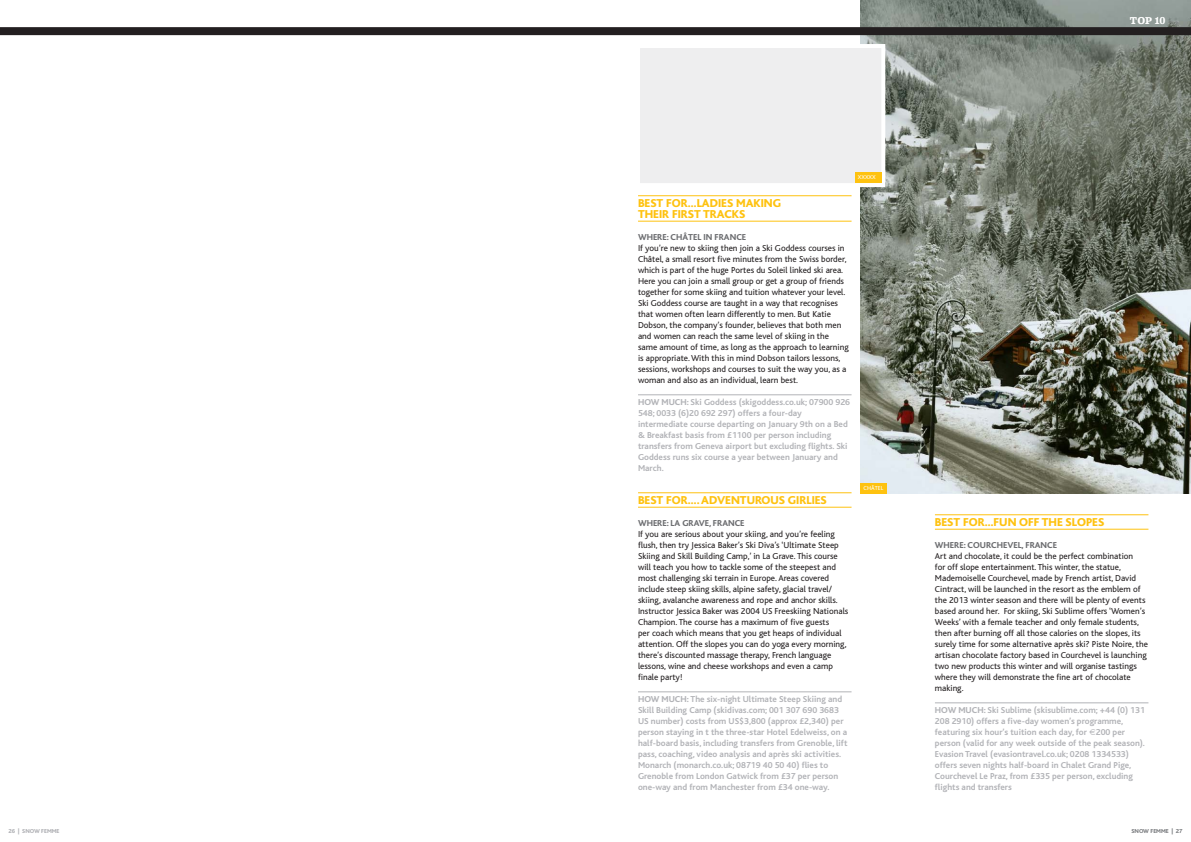
<style>
.page{position:relative;width:1191px;height:842px;background:#fff}
.page>*{position:absolute;margin:0;border:0;box-sizing:border-box;transform-origin:0 0}
.t1{font:800 12px "Bliss";color:#fec210}
.t2{font:700 10px "Eames Century Modern";color:#fff}
.t3{font:9px/11px "Bliss";color:#231f20}
.t4{font:700 9px/11px "Bliss";color:#b2b3b7}
.t5{font:800 9px "Bliss";color:#6c6d70}
.t6{font:800 6px "Bliss";color:#b2b3b7}
.t7{font:800 6px "Bliss";color:#808285}
.t8{font:6px "Bliss";color:#fff}
.s1{font-weight:800}
.s2{font-family:"Times"}
</style>
<div class="page">
<img style="left:860px;top:0;width:331px;height:493px">
<div style="left:636px;top:44px;width:249px;height:143px;background:#eeeeef;border:4px solid #fff"></div>
<div style="left:0;top:27px;width:1191px;height:8px;background:#231f20"></div>
<hr style="left:638px;top:196px;width:213px;height:1px;background:#fec210">
<hr style="left:638px;top:221px;width:213px;height:1px;background:#fec210">
<hr style="left:638px;top:394px;width:213px;height:1px;background:#b2b3b7">
<hr style="left:638px;top:493px;width:213px;height:1px;background:#fec210">
<hr style="left:638px;top:507px;width:213px;height:1px;background:#fec210">
<hr style="left:638px;top:691px;width:213px;height:1px;background:#b2b3b7">
<hr style="left:935px;top:515px;width:213px;height:1px;background:#fec210">
<hr style="left:935px;top:529px;width:213px;height:1px;background:#fec210">
<hr style="left:935px;top:702px;width:213px;height:1px;background:#b2b3b7">
<div style="left:855px;top:172px;width:26px;height:10px;background:#fec210"></div>
<div style="left:860px;top:483px;width:27px;height:10px;background:#fec210"></div>
<p class="t2" style="left:1130px;top:13px;width:37px">top 10</p>
<h1 class="t1" style="left:638px;top:197px;width:108px">BEST FOR…LADIES MAK</h1>
<h1 class="t1" style="left:761px;top:197px;width:21px">ING</h1>
<h1 class="t1" style="left:638px;top:208px;width:51px">THEIR FIRST</h1>
<h1 class="t1" style="left:703px;top:208px;width:15px">TRACKS</h1>
<p class="t5" style="left:638px;top:233px;width:110px">WHERE: CHÂTEL IN FRANCE</p>
<p class="t3" style="left:638px;top:243px;width:212px">If you’re new to skiing then join a Ski Goddess courses in Châtel, a small resort five minutes from the Swiss border, which is part of the huge Portes du Soleil linked ski area.<br>Here you can join a small group or get a group of friends together for some skiing and tuition whatever your level.<br>Ski Goddess course are taught in a way that recognises that women often learn differently to men. But Katie Dobson, the company’s founder, believes that both men and women can reach the same level of skiing in the same amount of time, as long as the approach to learning is appropriate.With this in mind Dobson tailors lessons, sessions, workshops and courses to suit the way you, as a woman and also as an individual, learn best.</p>
<p class="t4" style="left:638px;top:397px;width:214px"><span class="s1">HOW MUCH:</span> Ski Goddess (skigoddess.co.uk; 07900 926<br>548; 0033 (6)20 692 297) offers a four-day intermediate course departing on January 9th on a Bed &amp; Breakfast basis from £1100 per person including transfers from Geneva airport but excluding flights. Ski Goddess runs six course a year between January and March.</p>
<h1 class="t1" style="left:638px;top:494px;width:190px">BEST FOR…. ADVENTUROUS GIRLIES</h1>
<p class="t5" style="left:638px;top:519px;width:108px">WHERE: LA GRAVE, FRANCE</p>
<p class="t3" style="left:638px;top:529px;width:212px">If you are serious about your skiing, and you’re feeling flush, then try Jessica Baker’s Ski Diva’s ‘Ultimate Steep Skiing and Skill Building Camp,’ in La Grave. This course will teach you how to tackle some of the steepest and most challenging ski terrain in Europe. Areas covered include steep skiing skills, alpine safety, glacial travel/ skiing, avalanche awareness and rope and anchor skills.<br>Instructor Jessica Baker was 2004 US Freeskiing Nationals Champion. The course has a maximum of five guests<br>per coach which means that you get heaps of individual attention. Off the slopes you can do yoga every morning, there’s discounted massage therapy, French language lessons, wine and cheese workshops and even a camp finale party!</p>
<p class="t4" style="left:638px;top:694px;width:211px"><span class="s1">HOW MUCH:</span> The six-night Ultimate Steep Skiing and Skill Building Camp (skidivas.com; 001 307 690 3683<br>US number) costs from US$3,800 (approx £2,340) per person staying in t the three-star Hotel Edelweiss, on a half-board basis, including transfers from Grenoble, lift pass, coaching, video analysis and après ski activities.<br>Monarch (monarch.co.uk; 08719 40 50 40) flies to Grenoble from London Gatwick from £37 per person one-way and from Manchester from £34 one-way.</p>
<p class="t8" style="left:858px;top:174px;width:19px">xxxxx</p>
<p class="t8" style="left:863px;top:485px;width:15px">Châtel</p>
<h1 class="t1" style="left:935px;top:516px;width:170px">BEST FOR…FUN OFF THE SLOPES</h1>
<p class="t5" style="left:935px;top:541px;width:124px">WHERE: COURCHEVEL, FRANCE</p>
<p class="t3" style="left:935px;top:551px;width:215px">Art and chocolate, it could be the perfect combination<br>for off slope entertainment. This winter, the statue, Mademoiselle Courchevel, made by French artist, David Cintract, will be launched in the resort as the emblem of the 2013 winter season and there will be plenty of events based around her. For skiing, Ski Sublime offers ‘Women’s Weeks’ with a female teacher and only female students, then after burning off all those calories on the slopes, its surely time for some alternative après ski? Piste Noire, the artisan chocolate factory based in Courchevel is launching two new products this winter and will organise tastings where they will demonstrate the fine art of chocolate making.</p>
<p class="t4" style="left:935px;top:705px;width:212px"><span class="s1">HOW MUCH:</span> Ski Sublime (skisublime.com; +44 (0) 131<br>208 2910) offers a five-day women’s programme, featuring six hour’s tuition each day, for <span class="s2">€</span>200 per person (valid for any week outside of the peak season).<br>Evasion Travel (evasiontravel.co.uk; 0208 1334533) offers seven nights half-board in Chalet Grand Pige, Courchevel Le Praz, from £335 per person, excluding flights and transfers</p>
<p class="t6" style="left:9px;top:828px;width:52px">26 | SNOW FEMME</p>
<p class="t7" style="left:1131px;top:828px;width:52px">SNOW FEMME | 27</p>
</div>
